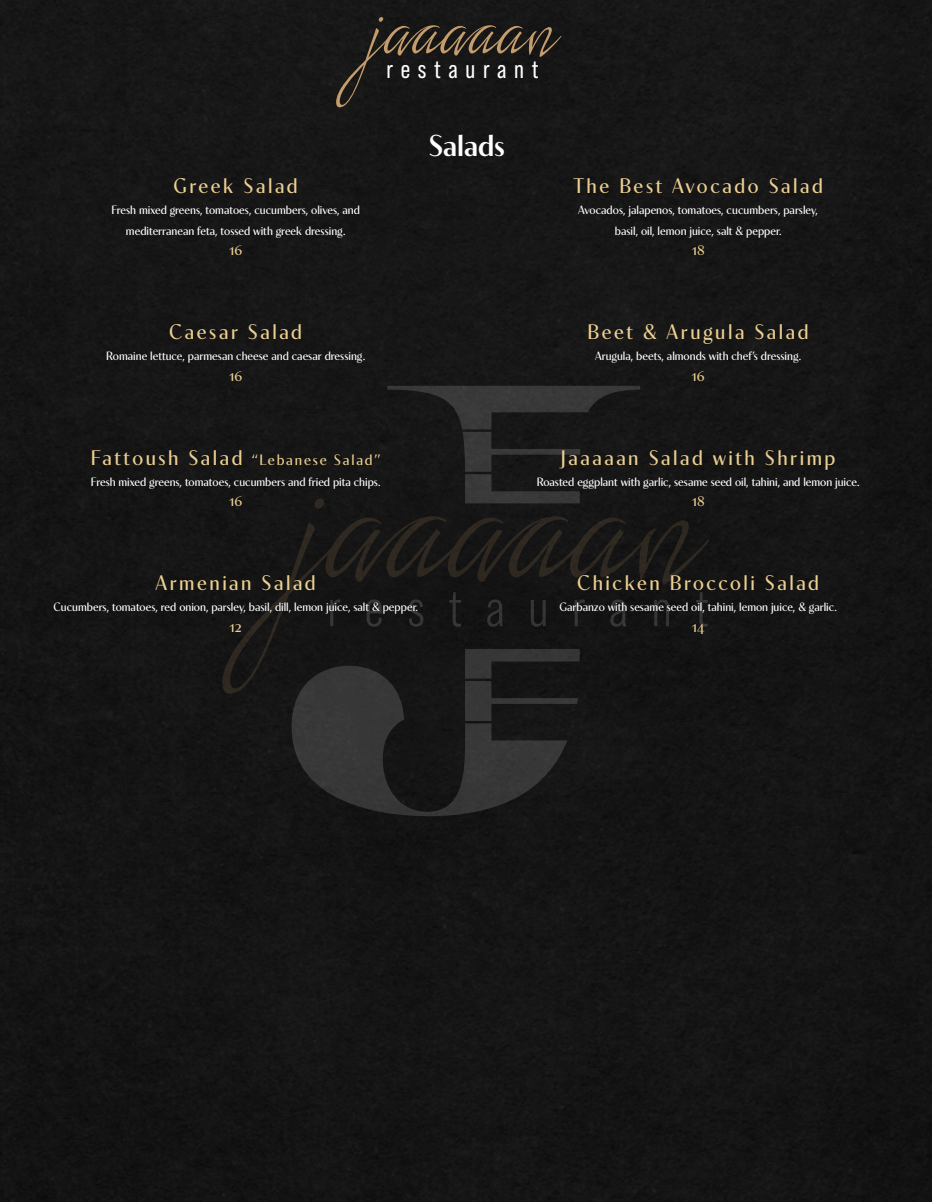
<style>
.page{position:relative;width:932px;height:1202px;background:#151515}
.page>*{position:absolute;margin:0;border:0;box-sizing:border-box;transform-origin:0 0}
.t1{font:105px "Lush Script";color:#c59c6c}
.t2{font:600 30px "Contralto Small";color:#fff}
.t3{font:25.5px "Bebas Neue Pro";letter-spacing:.3em;color:#fff}
.t4{font:21px "Contralto Small";letter-spacing:.12em;color:#edcf91}
.t5{font:15px "Contralto Small";letter-spacing:.12em;color:#edcf91}
.t6{font:12px/20.9px "Contralto Small";color:#fff;text-align:center}
.s1{font-size:21px}
</style>
<div class="page">
<svg style="left:222px;top:386px;width:487px;height:430px;background:#1b1b1a"></svg>
<h1 class="t1" style="left:372px;top:-45px;width:189px">jaaaaan</h1>
<h3 class="t3" style="left:386px;top:55px;width:153px">restaurant</h3>
<h3 class="t4" style="left:173px;top:169px;width:126px">Greek Salad</h3>
<p class="t6" style="left:111px;top:198px;width:250px">Fresh mixed greens, tomatoes, cucumbers, olives, and mediterranean feta, tossed with greek dressing.</p>
<p class="t5" style="left:229px;top:239px;width:15px">16</p>
<h2 class="t2" style="left:429px;top:122px;width:77px">Salads</h2>
<h3 class="t4" style="left:169px;top:316px;width:134px">Caesar Salad</h3>
<p class="t6" style="left:106px;top:344px;width:260px">Romaine lettuce, parmesan cheese and caesar dressing.</p>
<p class="t5" style="left:229px;top:364px;width:15px">16</p>
<p class="t5" style="left:91px;top:448px;width:291px"><span class="s1">Fattoush Salad</span> “Lebanese Salad”</p>
<p class="t6" style="left:91px;top:470px;width:291px">Fresh mixed greens, tomatoes, cucumbers and fried pita chips.</p>
<p class="t5" style="left:229px;top:490px;width:15px">16</p>
<h3 class="t4" style="left:155px;top:567px;width:162px">Armenian Salad</h3>
<p class="t6" style="left:53px;top:595px;width:366px">Cucumbers, tomatoes, red onion, parsley, basil, dill, lemon juice, salt &amp; pepper.</p>
<p class="t5" style="left:229px;top:615px;width:14px">12</p>
<h3 class="t4" style="left:573px;top:169px;width:251px">The Best Avocado Salad</h3>
<p class="t6" style="left:578px;top:198px;width:241px">Avocados, jalapenos, tomatoes, cucumbers, parsley, basil, oil, lemon juice, salt &amp; pepper.</p>
<p class="t5" style="left:691px;top:239px;width:14px">18</p>
<h3 class="t4" style="left:587px;top:316px;width:223px">Beet &amp; Arugula Salad</h3>
<p class="t6" style="left:595px;top:344px;width:208px">Arugula, beets, almonds with chef’s dressing.</p>
<p class="t5" style="left:691px;top:364px;width:15px">16</p>
<h3 class="t4" style="left:561px;top:441px;width:276px">Jaaaaan Salad with Shrimp</h3>
<p class="t6" style="left:536px;top:470px;width:324px">Roasted eggplant with garlic, sesame seed oil, tahini, and lemon juice.</p>
<p class="t5" style="left:691px;top:490px;width:14px">18</p>
<h3 class="t4" style="left:577px;top:567px;width:243px">Chicken Broccoli Salad</h3>
<p class="t6" style="left:559px;top:595px;width:279px">Garbanzo with sesame seed oil, tahini, lemon juice, &amp; garlic.</p>
<p class="t5" style="left:691px;top:615px;width:14px">14</p>
</div>
